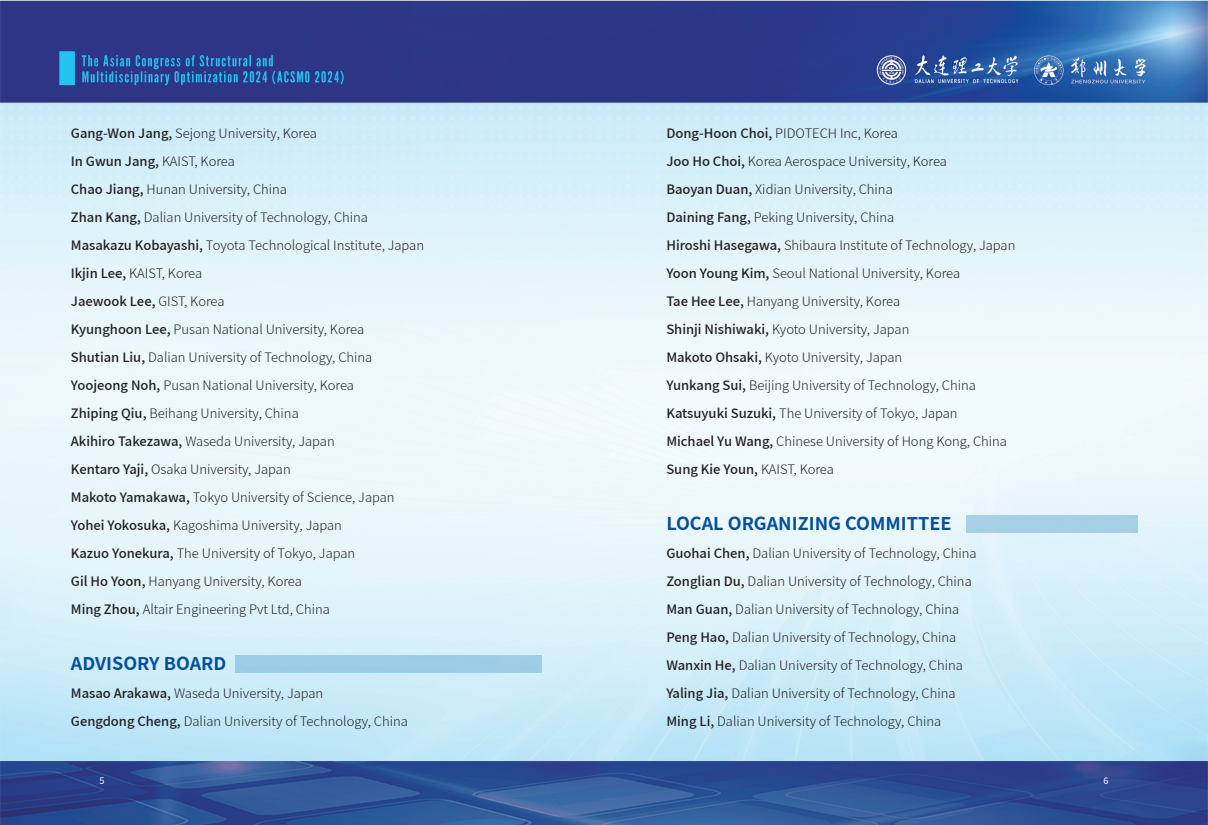
<style>
.page{position:relative;width:1208px;height:825px;background:#fff}
.page>*{position:absolute;margin:0;border:0;box-sizing:border-box;transform-origin:0 0}
.t1{font:700 18px "Source Han Sans CN";color:#014f9e}
.t2{font:300 13px/28px "Source Han Sans CN";color:#231f20}
.t3{font:9px "Source Han Sans CN";color:#fff}
.s1{font-weight:500}
</style>
<div class="page">
<img style="left:0;top:1px;width:1207px;height:824px">
<div style="left:235px;top:656px;width:306px;height:17px;background:#9dcde6"></div>
<div style="left:967px;top:515px;width:170px;height:17px;background:#a5d0e6"></div>
<p class="t2" style="left:71px;top:119px;width:355px"><span class="s1">Gang-Won Jang,</span> Sejong University, Korea<br><span class="s1">In Gwun Jang,</span> KAIST, Korea<br><span class="s1">Chao Jiang,</span> Hunan University, China<br><span class="s1">Zhan Kang,</span> Dalian University of Technology, China <span class="s1">Masakazu Kobayashi,</span> Toyota Technological Institute, Japan <span class="s1">Ikjin Lee,</span> KAIST, Korea<br><span class="s1">Jaewook Lee,</span> GIST, Korea<br><span class="s1">Kyunghoon Lee,</span> Pusan National University, Korea<br><span class="s1">Shutian Liu,</span> Dalian University of Technology, China <span class="s1">Yoojeong Noh,</span> Pusan National University, Korea<br><span class="s1">Zhiping Qiu,</span> Beihang University, China<br><span class="s1">Akihiro Takezawa,</span> Waseda University, Japan<br><span class="s1">Kentaro Yaji,</span> Osaka University, Japan<br><span class="s1">Makoto Yamakawa,</span> Tokyo University of Science, Japan <span class="s1">Yohei Yokosuka,</span> Kagoshima University, Japan<br><span class="s1">Kazuo Yonekura,</span> The University of Tokyo, Japan<br><span class="s1">Gil Ho Yoon,</span> Hanyang University, Korea<br><span class="s1">Ming Zhou,</span> Altair Engineering Pvt Ltd, China</p>
<h1 class="t1" style="left:71px;top:653px;width:157px">ADVISORY BOARD</h1>
<p class="t2" style="left:71px;top:679px;width:338px"><span class="s1">Masao Arakawa,</span> Waseda University, Japan<br><span class="s1">Gengdong Cheng,</span> Dalian University of Technology, China</p>
<p class="t2" style="left:666px;top:119px;width:350px"><span class="s1">Dong-Hoon Choi,</span> PIDOTECH Inc, Korea<br><span class="s1">Joo Ho Choi,</span> Korea Aerospace University, Korea<br><span class="s1">Baoyan Duan,</span> Xidian University, China<br><span class="s1">Daining Fang,</span> Peking University, China<br><span class="s1">Hiroshi Hasegawa,</span> Shibaura Institute of Technology, Japan <span class="s1">Yoon Young Kim,</span> Seoul National University, Korea<br><span class="s1">Tae Hee Lee,</span> Hanyang University, Korea<br><span class="s1">Shinji Nishiwaki,</span> Kyoto University, Japan<br><span class="s1">Makoto Ohsaki,</span> Kyoto University, Japan<br><span class="s1">Yunkang Sui,</span> Beijing University of Technology, China <span class="s1">Katsuyuki Suzuki,</span> The University of Tokyo, Japan<br><span class="s1">Michael Yu Wang,</span> Chinese University of Hong Kong, China <span class="s1">Sung Kie Youn,</span> KAIST, Korea</p>
<h1 class="t1" style="left:666px;top:513px;width:287px">LOCAL ORGANIZING COMMITTEE</h1>
<p class="t2" style="left:666px;top:539px;width:312px"><span class="s1">Guohai Chen,</span> Dalian University of Technology, China <span class="s1">Zonglian Du,</span> Dalian University of Technology, China <span class="s1">Man Guan,</span> Dalian University of Technology, China <span class="s1">Peng Hao,</span> Dalian University of Technology, China <span class="s1">Wanxin He,</span> Dalian University of Technology, China <span class="s1">Yaling Jia,</span> Dalian University of Technology, China <span class="s1">Ming Li,</span> Dalian University of Technology, China</p>
<p class="t3" style="left:100px;top:775px;width:6px">5</p>
<p class="t3" style="left:1103px;top:775px;width:6px">6</p>
</div>
